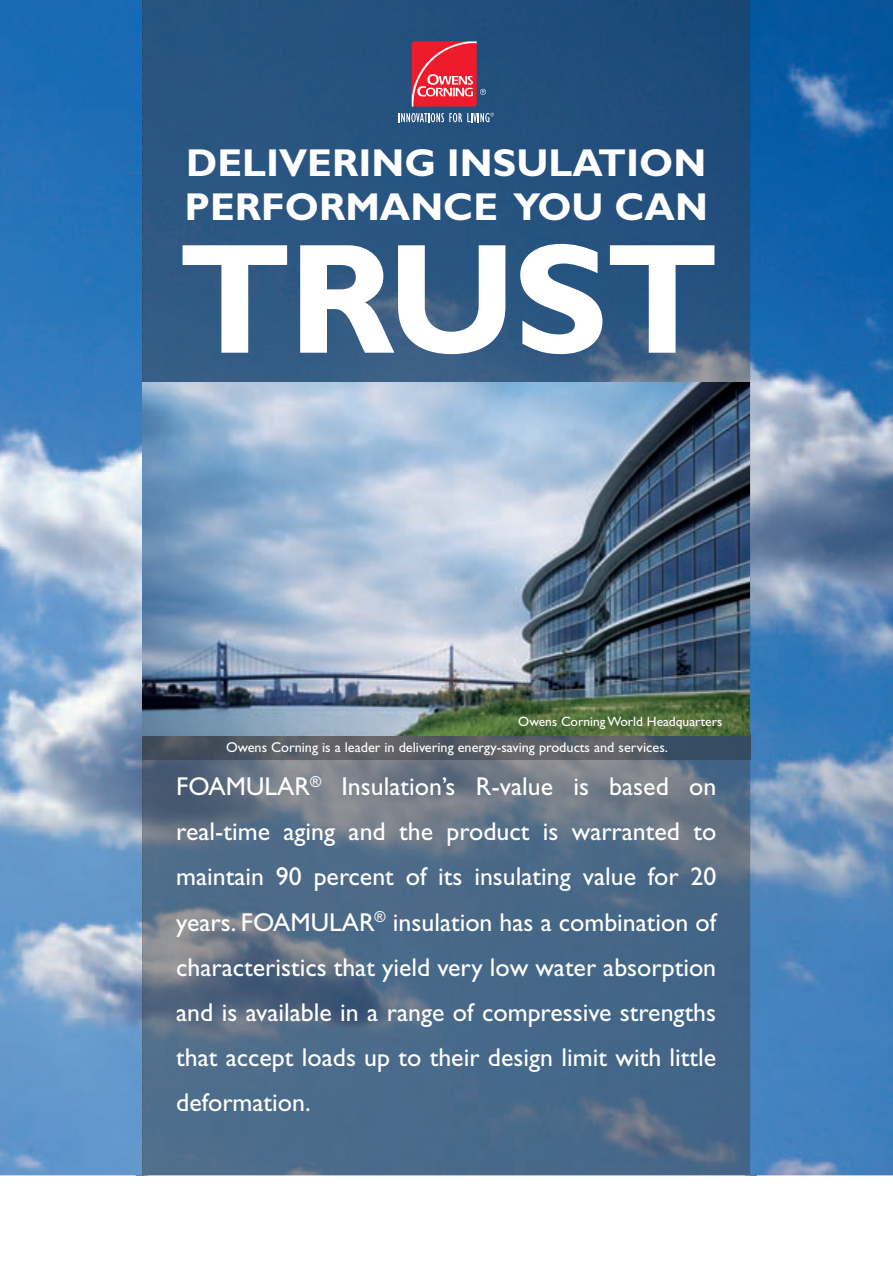
<style>
.page{position:relative;width:893px;height:1263px;background:#fff}
.page>*{position:absolute;margin:0;border:0;box-sizing:border-box;transform-origin:0 0}
.t1{font:700 157.5px "Gill Sans Std";letter-spacing:-.02em;color:#fff}
.t2{font:700 39px/43.5px "Gill Sans Std";color:#fff}
.t3{font:25.8px/45px "Gill Sans Std";color:#fff;text-align:justify}
.t4{font:14.25px "Gill Sans Std";color:#fff}
.t5{font:13.5px "Gill Sans Std";color:#fff}
</style>
<div class="page">
<img style="left:0;top:0;width:893px;height:1175px">
<img style="left:142px;top:0;width:608px;height:1175px">
<img style="left:142px;top:382px;width:608px;height:378px">
<svg style="left:411px;top:41px;width:75px;height:66px"></svg>
<svg style="left:399px;top:113px;width:95px;height:9px"></svg>
<p class="t2" style="left:185px;top:141px;width:525px">DELIVERING INSULATION<br>PERFORMANCE YOU CAN</p>
<p class="t1" style="left:178px;top:206px;width:542px">TRUST</p>
<p class="t5" style="left:518px;top:713px;width:205px">Owens Corning World Headquarters</p>
<p class="t4" style="left:226px;top:739px;width:443px">Owens Corning is a leader in delivering energy-saving products and services.</p>
<p class="t3" style="left:176px;top:764px;width:542px">FOAMULAR<sup>®</sup> Insulation’s R-value is based on real-time aging and the product is warranted to maintain 90 percent of its insulating value for 20 years. FOAMULAR<sup>®</sup> insulation has a combination of characteristics that yield very low water absorption and is available in a range of compressive strengths that accept loads up to their design limit with little deformation.</p>
</div>
